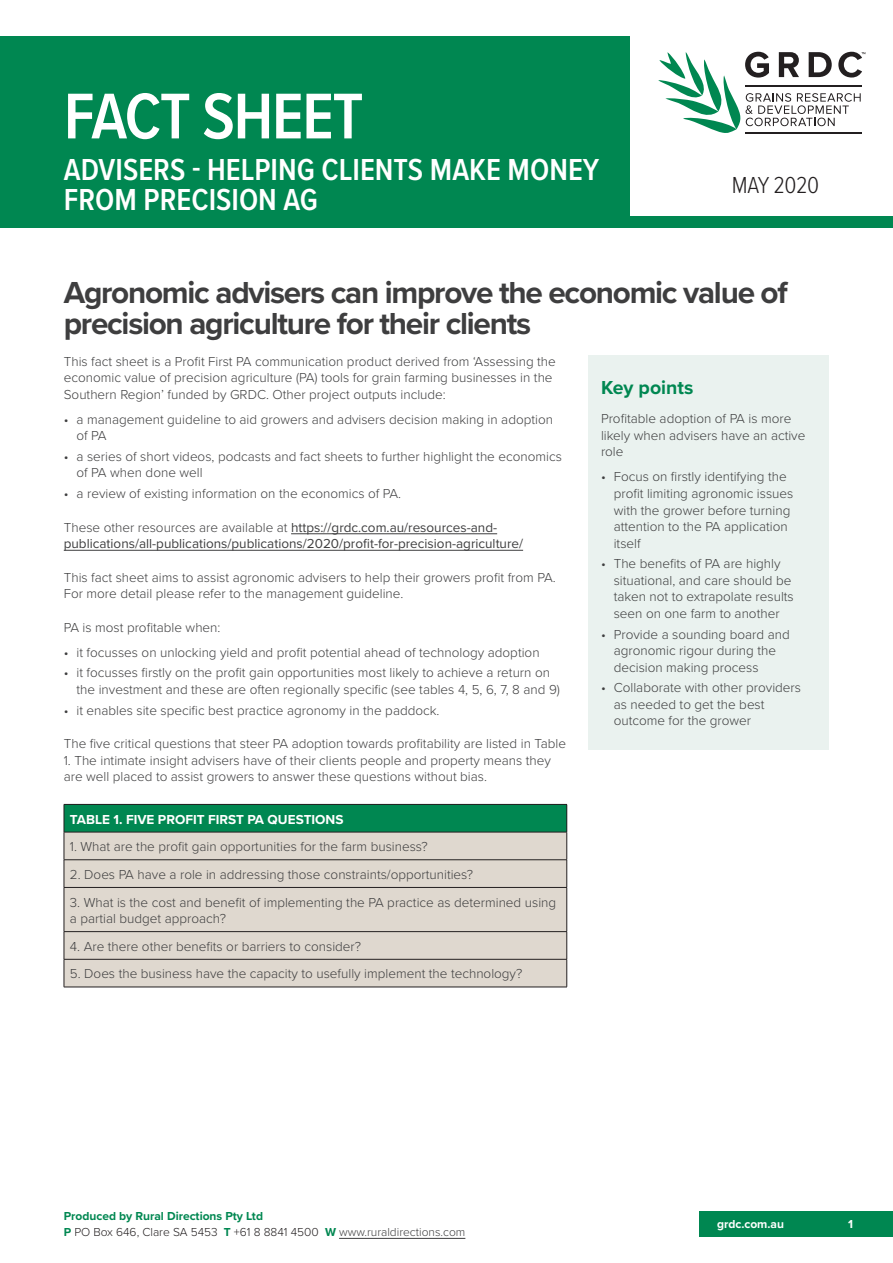
<style>
.page{position:relative;width:893px;height:1263px;background:#fff}
.page>*{position:absolute;margin:0;border:0;box-sizing:border-box;transform-origin:0 0}
.t1{font:600 67.05px "Proxima Nova Cond";letter-spacing:-.02em;color:#fff}
.Heading_1{font:700 31.5px/31.5px "Proxima Nova";letter-spacing:-.04em;color:#3e3e3f}
.t2{font:600 31.5px/30px "Proxima Nova Cond";color:#fff}
.t3{font:300 24px "Proxima Nova Cond";letter-spacing:-.02em;color:#231f20}
.Heading_2{font:700 19.5px "Proxima Nova";color:#008751}
.Bodycopy{font:300 13.5px/16.5px "Proxima Nova";color:#3e3e3f}
.Bodycopy-2{font:13.5px/16.5px "Proxima Nova";color:#3e3e3f}
.Table_name{font:700 13.5px "Proxima Nova";color:#fff}
.t4{font:700 12px/16.5px "Proxima Nova";color:#008751}
.t5{font:700 12px "Proxima Nova";color:#fff}
.s1{font-weight:300}
.s2{font-weight:300;color:#231f20}
.s3{font-weight:300;color:#3e3e3f}
</style>
<div class="page">
<div style="left:699px;top:1211px;width:194px;height:25px;background:#008751"></div>
<hr style="left:339px;top:1238px;width:126px;height:1px;background:#3e3e3f">
<div style="left:0;top:36px;width:893px;height:191px;background:#008751"></div>
<div style="left:630px;top:35px;width:263px;height:147px;background:#fff"></div>
<div style="left:630px;top:152px;width:263px;height:64px;background:#fff"></div>
<svg style="left:658px;top:52px;width:207px;height:82px"></svg>
<div style="left:588px;top:355px;width:241px;height:394px;background:#eaf2ef"></div>
<hr style="left:291px;top:533px;width:206px;height:1px;background:#3e3e3f">
<hr style="left:64px;top:550px;width:459px;height:1px;background:#3e3e3f">
<div style="left:64px;top:804px;width:503px;height:28px;background:#008751"></div>
<div style="left:65px;top:833px;width:501px;height:154px;background:#dfd8cf"></div>
<hr style="left:64px;top:859px;width:503px;height:1px;background:#231f20">
<hr style="left:64px;top:887px;width:503px;height:1px;background:#231f20">
<hr style="left:64px;top:931px;width:503px;height:1px;background:#231f20">
<hr style="left:64px;top:959px;width:503px;height:1px;background:#231f20">
<hr style="left:64px;top:888px;width:1px;height:43px;background:#231f20">
<hr style="left:566px;top:888px;width:1px;height:43px;background:#231f20">
<svg style="left:64px;top:932px;width:1px;height:55px"></svg>
<svg style="left:566px;top:932px;width:1px;height:55px"></svg>
<hr style="left:64px;top:987px;width:503px;height:1px;background:#231f20">
<hr style="left:64px;top:804px;width:503px;height:1px;background:#231f20">
<svg style="left:64px;top:805px;width:1px;height:82px"></svg>
<svg style="left:566px;top:805px;width:1px;height:82px"></svg>
<hr style="left:64px;top:832px;width:503px;height:1px;background:#231f20">
<h1 class="t1" style="left:64px;top:67px;width:301px">FACT SHEET</h1>
<h2 class="t2" style="left:64px;top:153px;width:537px">ADVISERS - HELPING CLIENTS MAKE MONEY<br>FROM PRECISION AG</h2>
<h3 class="t3" style="left:732px;top:168px;width:89px">MAY 2020</h3>
<p class="Heading_1" style="left:64px;top:276px;width:725px">Agronomic advisers can improve the economic value of precision agriculture for their clients</p>
<p class="Bodycopy" style="left:64px;top:352px;width:494px">This fact sheet is a Profit First PA communication product derived from ‘Assessing the economic value of precision agriculture (PA) tools for grain farming businesses in the<br>Southern Region’ funded by GRDC. Other project outputs include:</p>
<p class="Bodycopy" style="left:77px;top:410px;width:478px;text-indent:-13px">• a management guideline to aid growers and advisers decision making in adoption of PA</p>
<p class="Bodycopy" style="left:77px;top:447px;width:487px;text-indent:-13px">• a series of short videos, podcasts and fact sheets to further highlight the economics of PA when done well</p>
<p class="Bodycopy" style="left:64px;top:485px;width:339px">• a review of existing information on the economics of PA.</p>
<p class="Bodycopy-2" style="left:64px;top:518px;width:461px"><span class="s1">These other resources are available at</span> https://grdc.com.au/resources-and&shy;publications/all-publications/publications/2020/profit-for-precision-agriculture/</p>
<p class="Bodycopy" style="left:64px;top:568px;width:493px">This fact sheet aims to assist agronomic advisers to help their growers profit from PA.<br>For more detail please refer to the management guideline.</p>
<p class="Bodycopy" style="left:64px;top:618px;width:158px">PA is most profitable when:</p>
<p class="Bodycopy" style="left:64px;top:643px;width:477px">• it focusses on unlocking yield and profit potential ahead of technology adoption</p>
<p class="Bodycopy" style="left:77px;top:664px;width:485px;text-indent:-13px">• it focusses firstly on the profit gain opportunities most likely to achieve a return on the investment and these are often regionally specific (see tables 4, 5, 6, 7, 8 and 9)</p>
<p class="Bodycopy" style="left:64px;top:701px;width:377px">• it enables site specific best practice agronomy in the paddock.</p>
<p class="Bodycopy" style="left:64px;top:735px;width:504px">The five critical questions that steer PA adoption towards profitability are listed in Table</p>
<p class="Bodycopy" style="left:64px;top:751px;width:489px">1. The intimate insight advisers have of their clients people and property means they are well placed to assist growers to answer these questions without bias.</p>
<p class="Table_name" style="left:70px;top:809px;width:275px">TABLE 1. FIVE PROFIT FIRST PA QUESTIONS</p>
<p class="Bodycopy" style="left:70px;top:838px;width:359px">1. What are the profit gain opportunities for the farm business?</p>
<p class="Bodycopy" style="left:70px;top:865px;width:405px">2. Does PA have a role in addressing those constraints/opportunities?</p>
<p class="Bodycopy" style="left:70px;top:893px;width:488px">3. What is the cost and benefit of implementing the PA practice as determined using a partial budget approach?</p>
<p class="Bodycopy" style="left:70px;top:937px;width:293px">4. Are there other benefits or barriers to consider?</p>
<p class="Bodycopy" style="left:70px;top:965px;width:454px">5. Does the business have the capacity to usefully implement the technology?</p>
<p class="Heading_2" style="left:601px;top:373px;width:94px">Key points</p>
<p class="Bodycopy" style="left:601px;top:410px;width:206px">Profitable adoption of PA is more likely when advisers have an active role</p>
<p class="Bodycopy" style="left:614px;top:468px;width:181px;text-indent:-13px">• Focus on firstly identifying the profit limiting agronomic issues with the grower before turning attention to the PA application itself</p>
<p class="Bodycopy" style="left:614px;top:555px;width:182px;text-indent:-13px">• The benefits of PA are highly situational, and care should be taken not to extrapolate results seen on one farm to another</p>
<p class="Bodycopy" style="left:614px;top:625px;width:177px;text-indent:-13px">• Provide a sounding board and agronomic rigour during the decision making process</p>
<p class="Bodycopy" style="left:614px;top:679px;width:189px;text-indent:-13px">• Collaborate with other providers as needed to get the best outcome for the grower</p>
<p class="t4" style="left:64px;top:1207px;width:403px">Produced by Rural Directions Pty Ltd<br>P <span class="s2">PO Box 646, Clare SA 5453</span> T <span class="s2">+61 8 8841 4500</span> W <span class="s3">www.ruraldirections.com</span></p>
<p class="t5" style="left:848px;top:1215px;width:6px">1</p>
<p class="t5" style="left:717px;top:1215px;width:69px">grdc.com.au</p>
</div>
